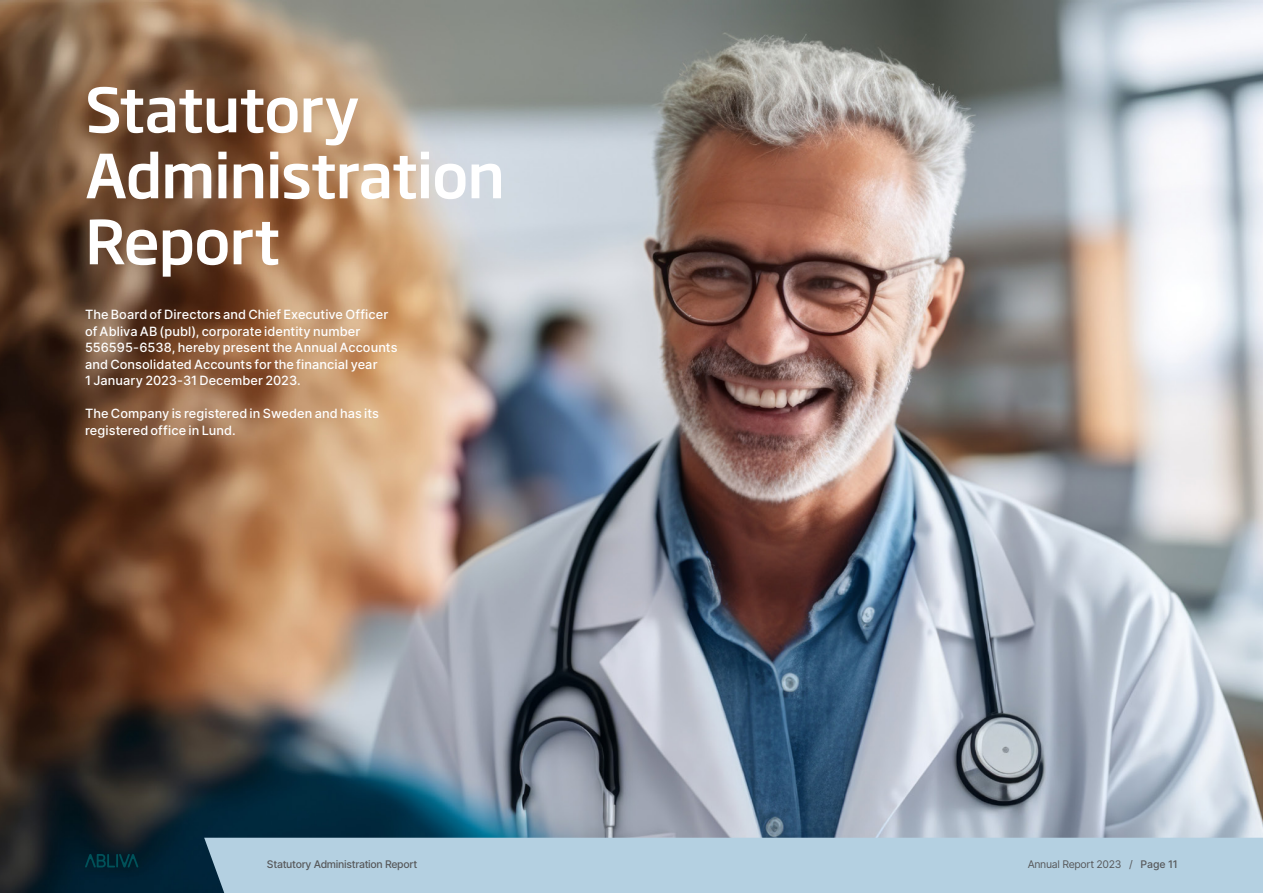
<style>
.page{position:relative;width:1263px;height:893px;background:#fff}
.page>*{position:absolute;margin:0;border:0;box-sizing:border-box;transform-origin:0 0}
.Rubrik_1{font:500 60px/66px "Soho Gothic Std";letter-spacing:-.025em;color:#fff}
.Rubrik_-_tabeller{font:500 12.75px/16.5px "Inter";letter-spacing:.005em;color:#fff}
.t1{font:500 10.5px "Inter";letter-spacing:-.03em;color:#57585a}
.t2{font:10.5px "Inter";letter-spacing:-.03em;color:#57585a}
.s1{font-weight:500}
</style>
<div class="page">
<img style="left:0;top:0;width:1263px;height:893px">
<div style="left:204px;top:838px;width:1059px;height:55px;background:#b4d0e1"></div>
<svg style="left:85px;top:854px;width:53px;height:13px"></svg>
<p class="Rubrik_1" style="left:85px;top:78px;width:422px">Statutory<br>Administration<br>Report</p>
<p class="Rubrik_-_tabeller" style="left:85px;top:306px;width:305px">The Board of Directors and Chief Executive Officer</p>
<p class="Rubrik_-_tabeller" style="left:85px;top:322px;width:314px">of Abliva AB (publ), corporate identity number<br>556595-6538, hereby present the Annual Accounts and Consolidated Accounts for the financial year</p>
<p class="Rubrik_-_tabeller" style="left:85px;top:372px;width:217px">1 January 2023-31 December 2023.</p>
<p class="Rubrik_-_tabeller" style="left:85px;top:405px;width:295px">The Company is registered in Sweden and has its</p>
<p class="Rubrik_-_tabeller" style="left:85px;top:421px;width:152px">registered office in Lund.</p>
<p class="t1" style="left:267px;top:856px;width:152px">Statutory Administration Report</p>
<p class="t2" style="left:1028px;top:856px;width:152px">Annual Report 2023 / <span class="s1">Page 11</span></p>
</div>
